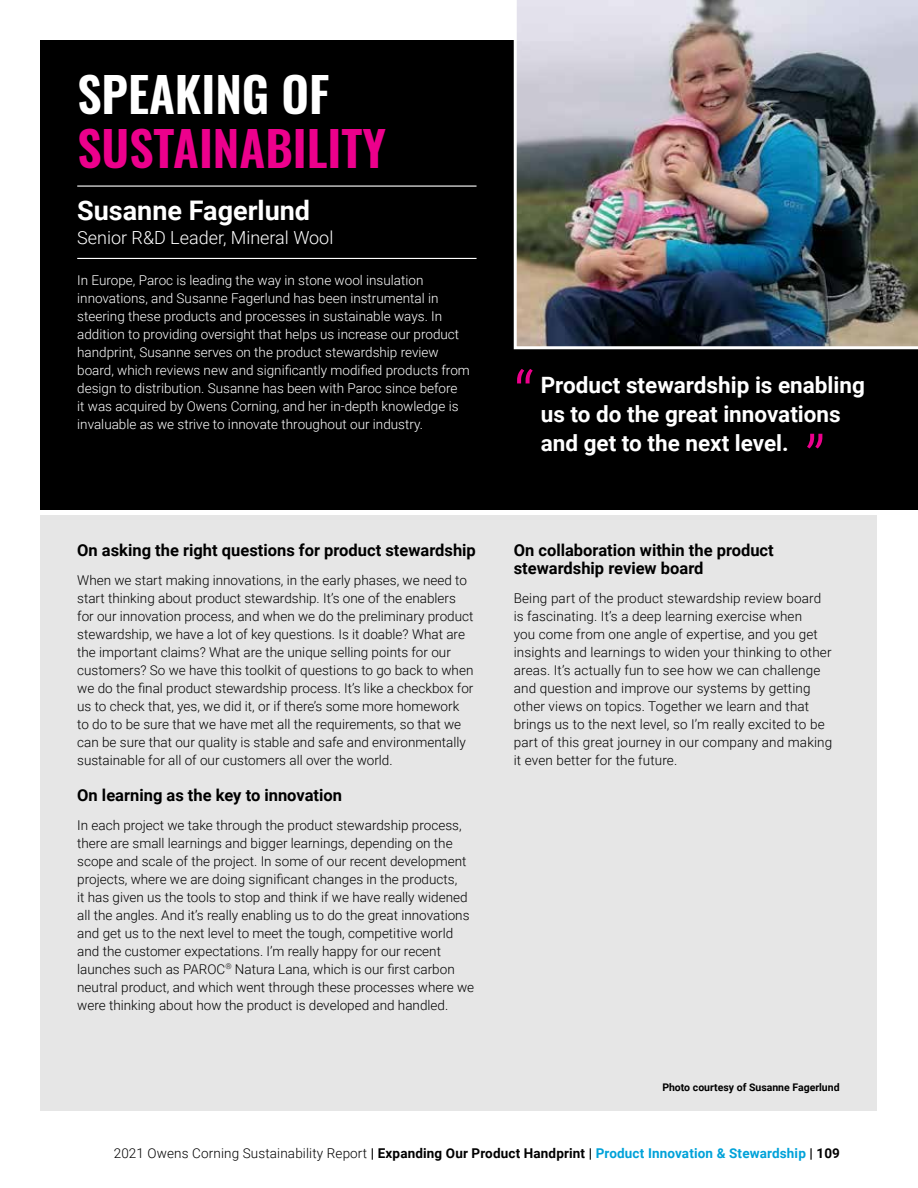
<style>
.page{position:relative;width:918px;height:1188px;background:#fff}
.page>*{position:absolute;margin:0;border:0;box-sizing:border-box;transform-origin:0 0}
.t1{font:300 69.15px "Roboto";color:#ec008c}
.t2{font:600 48px "Oswald";color:#ec008c}
.t3{font:600 48px "Oswald";color:#fff}
.t4{font:700 27px "Roboto";color:#fff}
.t5{font:700 22.5px/28.8px "Roboto";color:#fff}
.t6{font:300 18px "Roboto";color:#fff}
.t7{font:700 16.5px/18px "Roboto";color:#000}
.t8{font:300 13.5px/18px "Roboto";color:#000}
.t9{font:300 13.5px/18px "Roboto";color:#fff}
.t10{font:700 10.5px "Roboto";color:#000}
.s1{font-weight:700}
.s2{font-weight:700;color:#00a2d9}
</style>
<div class="page">
<div style="left:40px;top:40px;width:878px;height:470px;background:#000"></div>
<img style="left:514px;top:0;width:404px;height:349px">
<div style="left:40px;top:515px;width:838px;height:596px;background:#e6e6e6"></div>
<hr style="left:77px;top:186px;width:400px;height:1px;background:#fff">
<hr style="left:77px;top:258px;width:400px;height:1px;background:#fff">
<h2 class="t3" style="left:77px;top:69px;width:254px">SPEAKING OF</h2>
<h2 class="t2" style="left:77px;top:123px;width:310px">SUSTAINABILITY</h2>
<h3 class="t4" style="left:77px;top:192px;width:234px">Susanne Fagerlund</h3>
<h3 class="t6" style="left:77px;top:225px;width:258px">Senior R&amp;D Leader, Mineral Wool</h3>
<p class="t9" style="left:77px;top:271px;width:394px">In Europe, Paroc is leading the way in stone wool insulation innovations, and Susanne Fagerlund has been instrumental in steering these products and processes in sustainable ways. In addition to providing oversight that helps us increase our product handprint, Susanne serves on the product stewardship review board, which reviews new and significantly modified products from design to distribution. Susanne has been with Paroc since before<br>it was acquired by Owens Corning, and her in-depth knowledge is invaluable as we strive to innovate throughout our industry.</p>
<p class="t7" style="left:77px;top:541px;width:400px">On asking the right questions for product stewardship</p>
<p class="t8" style="left:77px;top:571px;width:398px">When we start making innovations, in the early phases, we need to start thinking about product stewardship. It’s one of the enablers for our innovation process, and when we do the preliminary product stewardship, we have a lot of key questions. Is it doable? What are the important claims? What are the unique selling points for our customers? So we have this toolkit of questions to go back to when we do the final product stewardship process. It’s like a checkbox for us to check that, yes, we did it, or if there’s some more homework to do to be sure that we have met all the requirements, so that we can be sure that our quality is stable and safe and environmentally sustainable for all of our customers all over the world.</p>
<p class="t7" style="left:77px;top:785px;width:266px">On learning as the key to innovation</p>
<p class="t8" style="left:77px;top:815px;width:399px">In each project we take through the product stewardship process, there are small learnings and bigger learnings, depending on the scope and scale of the project. In some of our recent development projects, where we are doing significant changes in the products,<br>it has given us the tools to stop and think if we have really widened all the angles. And it’s really enabling us to do the great innovations and get us to the next level to meet the tough, competitive world and the customer expectations. I’m really happy for our recent launches such as PAROC<sup>®</sup> Natura Lana, which is our first carbon neutral product, and which went through these processes where we were thinking about how the product is developed and handled.</p>
<h1 class="t1" style="left:514px;top:348px;width:22px">“</h1>
<h3 class="t5" style="left:541px;top:370px;width:326px">Product stewardship is enabling us to do the great innovations and get to the next level.</h3>
<h1 class="t1" style="left:805px;top:413px;width:22px">”</h1>
<p class="t7" style="left:514px;top:541px;width:262px">On collaboration within the product stewardship review board</p>
<p class="t8" style="left:514px;top:589px;width:320px">Being part of the product stewardship review board is fascinating. It’s a deep learning exercise when<br>you come from one angle of expertise, and you get insights and learnings to widen your thinking to other areas. It’s actually fun to see how we can challenge and question and improve our systems by getting other views on topics. Together we learn and that brings us to the next level, so I’m really excited to be part of this great journey in our company and making it even better for the future.</p>
<p class="t10" style="left:662px;top:1080px;width:179px">Photo courtesy of Susanne Fagerlund</p>
<p class="t8" style="left:114px;top:1143px;width:728px">2021 Owens Corning Sustainability Report <span class="s1">| Expanding Our Product Handprint |</span> <span class="s2">Product Innovation &amp; Stewardship</span> <span class="s1">| 109</span></p>
</div>
